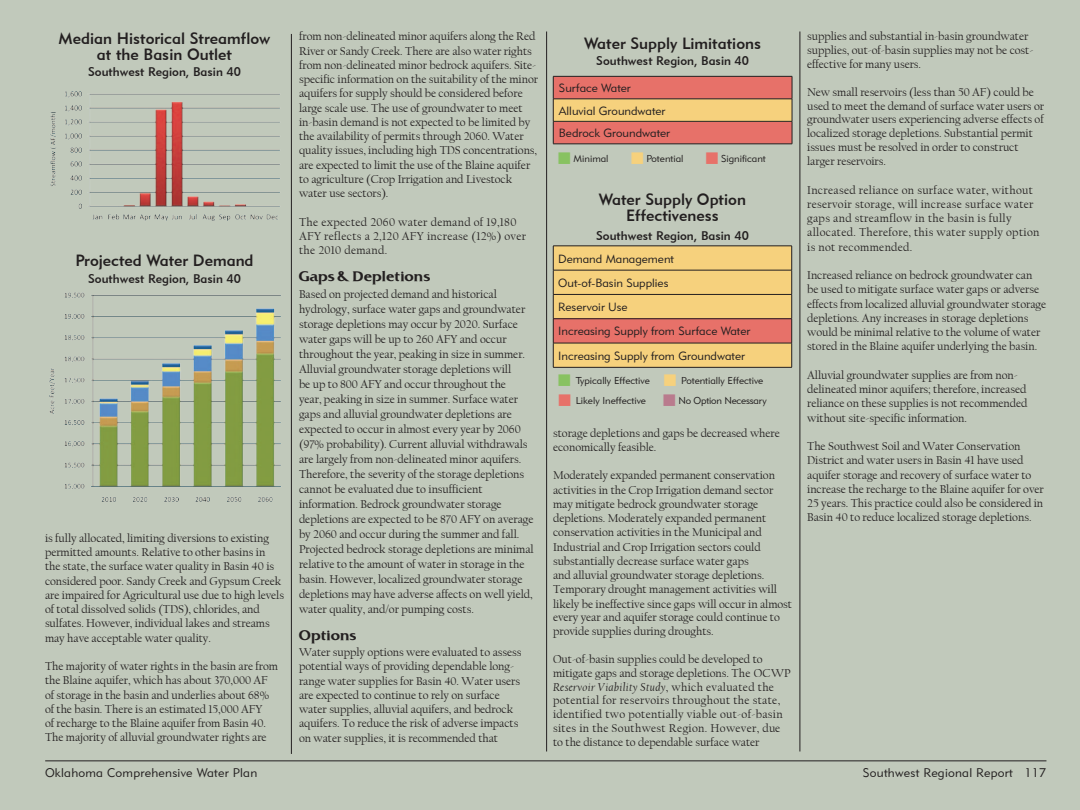
<style>
.page{position:relative;width:1080px;height:810px;background:#c1c9bb}
.page>*{position:absolute;margin:0;border:0;box-sizing:border-box;transform-origin:0 0}
.FIGURE_TITLE{font:16.25px/16.2px "Geometric 415 BT Medium A";color:#231f20;text-align:center}
.Regional_Figure_Titl{font:16.25px "Geometric 415 BT Medium A";color:#231f20}
.Heading_2{font:13.75px "Dispando";letter-spacing:.01em;color:#231f20}
.REGION_BASIN__FIGURE{font:12.5px "Geometric 415 BT Medium A";color:#231f20}
.t1{font:12.5px "Geometric 415 BT Lite A";letter-spacing:.02em;color:#231f20}
.BODY{font:11.88px/14.2px "Californian FB";letter-spacing:-.005em;color:#231f20}
.BODY-2{font:11.88px/14.2px "Californian FB";letter-spacing:.025em;color:#231f20}
.D___A_BODY{font:11.88px "Geometric 415 BT Lite A";color:#231f20}
.D___A_body__CREAM_BO{font:11.88px "Geometric 415 BT Lite A";color:#231f20}
.t2{font:10px "Geometric 415 BT Lite A";color:#231f20}
.t3{font:10px "Geometric 415 BT Lite A";letter-spacing:-.02em;color:#231f20}
.s1{color:#88c261}
.s2{color:#f6d17d}
.s3{color:#e77169}
.s4{color:#b97b8d}
.s5{font-style:italic}
</style>
<div class="page">
<hr style="left:45px;top:761px;width:1001px;height:1px;background:#231f20">
<hr style="left:291px;top:34px;width:1px;height:720px;background:#231f20">
<hr style="left:546px;top:32px;width:1px;height:720px;background:#231f20">
<hr style="left:800px;top:32px;width:1px;height:720px;background:#231f20">
<img style="left:49px;top:292px;width:232px;height:210px">
<img style="left:50px;top:91px;width:230px;height:130px">
<svg style="left:553px;top:76px;width:240px;height:68px;background:#de8a6a"></svg>
<hr style="left:553px;top:144px;width:239px;height:1px;background:#231f20">
<svg style="left:553px;top:246px;width:240px;height:121px;background:#e9b675"></svg>
<hr style="left:553px;top:367px;width:239px;height:1px;background:#231f20">
<p class="FIGURE_TITLE" style="left:59px;top:30px;width:213px">Median Historical Streamflow</p>
<p class="FIGURE_TITLE" style="left:97px;top:46px;width:137px">at the Basin Outlet</p>
<p class="REGION_BASIN__FIGURE" style="left:88px;top:64px;width:154px">Southwest Region, Basin 40</p>
<p class="Regional_Figure_Titl" style="left:75px;top:251px;width:180px">Projected Water Demand</p>
<p class="REGION_BASIN__FIGURE" style="left:88px;top:271px;width:154px">Southwest Region, Basin 40</p>
<p class="BODY" style="left:45px;top:531px;width:241px">is fully allocated, limiting diversions to existing permitted amounts. Relative to other basins in<br>the state, the surface water quality in Basin 40 is considered poor. Sandy Creek and Gypsum Creek are impaired for Agricultural use due to high levels of total dissolved solids (TDS), chlorides, and sulfates. However, individual lakes and streams may have acceptable water quality.</p>
<p class="BODY" style="left:45px;top:659px;width:235px">The majority of water rights in the basin are from the Blaine aquifer, which has about 370,000 AF of storage in the basin and underlies about 68% of the basin. There is an estimated 15,000 AFY<br>of recharge to the Blaine aquifer from Basin 40.<br>The majority of alluvial groundwater rights are</p>
<p class="BODY" style="left:299px;top:30px;width:241px">from non-delineated minor aquifers along the Red River or Sandy Creek. There are also water rights from non-delineated minor bedrock aquifers. Site&shy;specific information on the suitability of the minor aquifers for supply should be considered before large scale use. The use of groundwater to meet in-basin demand is not expected to be limited by the availability of permits through 2060. Water quality issues, including high TDS concentrations, are expected to limit the use of the Blaine aquifer to agriculture (Crop Irrigation and Livestock water use sectors).</p>
<p class="BODY-2" style="left:299px;top:215px;width:229px">The expected 2060 water demand of 19,180<br>AFY reflects a 2,120 AFY increase (12%) over the 2010 demand.</p>
<p class="Heading_2" style="left:299px;top:268px;width:133px">Gaps &amp; Depletions</p>
<p class="BODY" style="left:299px;top:287px;width:236px;line-height:15px">Based on projected demand and historical hydrology, surface water gaps and groundwater storage depletions may occur by 2020. Surface water gaps will be up to 260 AFY and occur throughout the year, peaking in size in summer.<br>Alluvial groundwater storage depletions will<br>be up to 800 AFY and occur throughout the<br>year, peaking in size in summer. Surface water gaps and alluvial groundwater depletions are expected to occur in almost every year by 2060 (97% probability). Current alluvial withdrawals are largely from non-delineated minor aquifers.<br>Therefore, the severity of the storage depletions cannot be evaluated due to insufficient information. Bedrock groundwater storage depletions are expected to be 870 AFY on average by 2060 and occur during the summer and fall.<br>Projected bedrock storage depletions are minimal relative to the amount of water in storage in the basin. However, localized groundwater storage depletions may have adverse affects on well yield, water quality, and/or pumping costs.</p>
<p class="Heading_2" style="left:299px;top:627px;width:59px">Options</p>
<p class="BODY" style="left:299px;top:645px;width:224px">Water supply options were evaluated to assess potential ways of providing dependable long&shy;range water supplies for Basin 40. Water users are expected to continue to rely on surface water supplies, alluvial aquifers, and bedrock aquifers. To reduce the risk of adverse impacts on water supplies, it is recommended that</p>
<p class="Regional_Figure_Titl" style="left:584px;top:33px;width:179px">Water Supply Limitations</p>
<p class="REGION_BASIN__FIGURE" style="left:596px;top:53px;width:154px">Southwest Region, Basin 40</p>
<p class="D___A_body__CREAM_BO" style="left:559px;top:81px;width:73px">Surface Water</p>
<p class="D___A_body__CREAM_BO" style="left:559px;top:103px;width:108px">Alluvial Groundwater</p>
<p class="D___A_body__CREAM_BO" style="left:559px;top:126px;width:113px">Bedrock Groundwater</p>
<p class="t2" style="left:558px;top:153px;width:52px"><span class="s1">■</span> Minimal</p>
<p class="t2" style="left:631px;top:153px;width:54px"><span class="s2">■</span> Potential</p>
<p class="t2" style="left:706px;top:153px;width:62px"><span class="s3">■</span> Significant</p>
<p class="FIGURE_TITLE" style="left:599px;top:191px;width:149px">Water Supply Option<br>Effectiveness</p>
<p class="REGION_BASIN__FIGURE" style="left:596px;top:228px;width:154px">Southwest Region, Basin 40</p>
<p class="D___A_BODY" style="left:558px;top:251px;width:117px">Demand Management</p>
<p class="D___A_BODY" style="left:558px;top:275px;width:112px">Out-of-Basin Supplies</p>
<p class="D___A_BODY" style="left:558px;top:300px;width:71px">Reservoir Use</p>
<p class="D___A_BODY" style="left:558px;top:324px;width:193px">Increasing Supply from Surface Water</p>
<p class="D___A_BODY" style="left:558px;top:348px;width:188px">Increasing Supply from Groundwater</p>
<p class="t2" style="left:558px;top:375px;width:207px"><span class="s1">■</span> Typically Effective <span class="s2">■</span> Potentially Effective</p>
<p class="t2" style="left:558px;top:394px;width:89px"><span class="s3">■</span> Likely Ineffective</p>
<p class="t3" style="left:663px;top:394px;width:105px"><span class="s4">■</span> No Option Necessary</p>
<p class="BODY" style="left:553px;top:426px;width:228px">storage depletions and gaps be decreased where economically feasible.</p>
<p class="BODY" style="left:553px;top:469px;width:241px">Moderately expanded permanent conservation activities in the Crop Irrigation demand sector may mitigate bedrock groundwater storage depletions. Moderately expanded permanent conservation activities in the Municipal and Industrial and Crop Irrigation sectors could substantially decrease surface water gaps<br>and alluvial groundwater storage depletions.<br>Temporary drought management activities will likely be ineffective since gaps will occur in almost every year and aquifer storage could continue to provide supplies during droughts.</p>
<p class="BODY-2" style="left:553px;top:652px;width:239px;line-height:13.8px">Out-of-basin supplies could be developed to mitigate gaps and storage depletions. The OCWP <span class="s5">Reservoir Viability Study</span>, which evaluated the potential for reservoirs throughout the state, identified two potentially viable out-of-basin sites in the Southwest Region. However, due to the distance to dependable surface water</p>
<p class="BODY" style="left:807px;top:30px;width:228px;line-height:13.8px">supplies and substantial in-basin groundwater supplies, out-of-basin supplies may not be cost&shy;effective for many users.</p>
<p class="BODY" style="left:807px;top:85px;width:239px;line-height:13.9px">New small reservoirs (less than 50 AF) could be used to meet the demand of surface water users or groundwater users experiencing adverse effects of localized storage depletions. Substantial permit issues must be resolved in order to construct larger reservoirs.</p>
<p class="BODY-2" style="left:807px;top:183px;width:234px">Increased reliance on surface water, without reservoir storage, will increase surface water gaps and streamflow in the basin is fully allocated. Therefore, this water supply option is not recommended.</p>
<p class="BODY" style="left:807px;top:268px;width:241px">Increased reliance on bedrock groundwater can be used to mitigate surface water gaps or adverse effects from localized alluvial groundwater storage depletions. Any increases in storage depletions would be minimal relative to the volume of water stored in the Blaine aquifer underlying the basin.</p>
<p class="BODY" style="left:807px;top:368px;width:222px">Alluvial groundwater supplies are from non&shy;delineated minor aquifers; therefore, increased reliance on these supplies is not recommended without site-specific information.</p>
<p class="BODY" style="left:807px;top:439px;width:238px">The Southwest Soil and Water Conservation District and water users in Basin 41 have used aquifer storage and recovery of surface water to increase the recharge to the Blaine aquifer for over 25 years. This practice could also be considered in Basin 40 to reduce localized storage depletions.</p>
<p class="t1" style="left:45px;top:765px;width:214px">Oklahoma Comprehensive Water Plan</p>
<p class="t1" style="left:863px;top:765px;width:185px">Southwest Regional Report 117</p>
</div>
